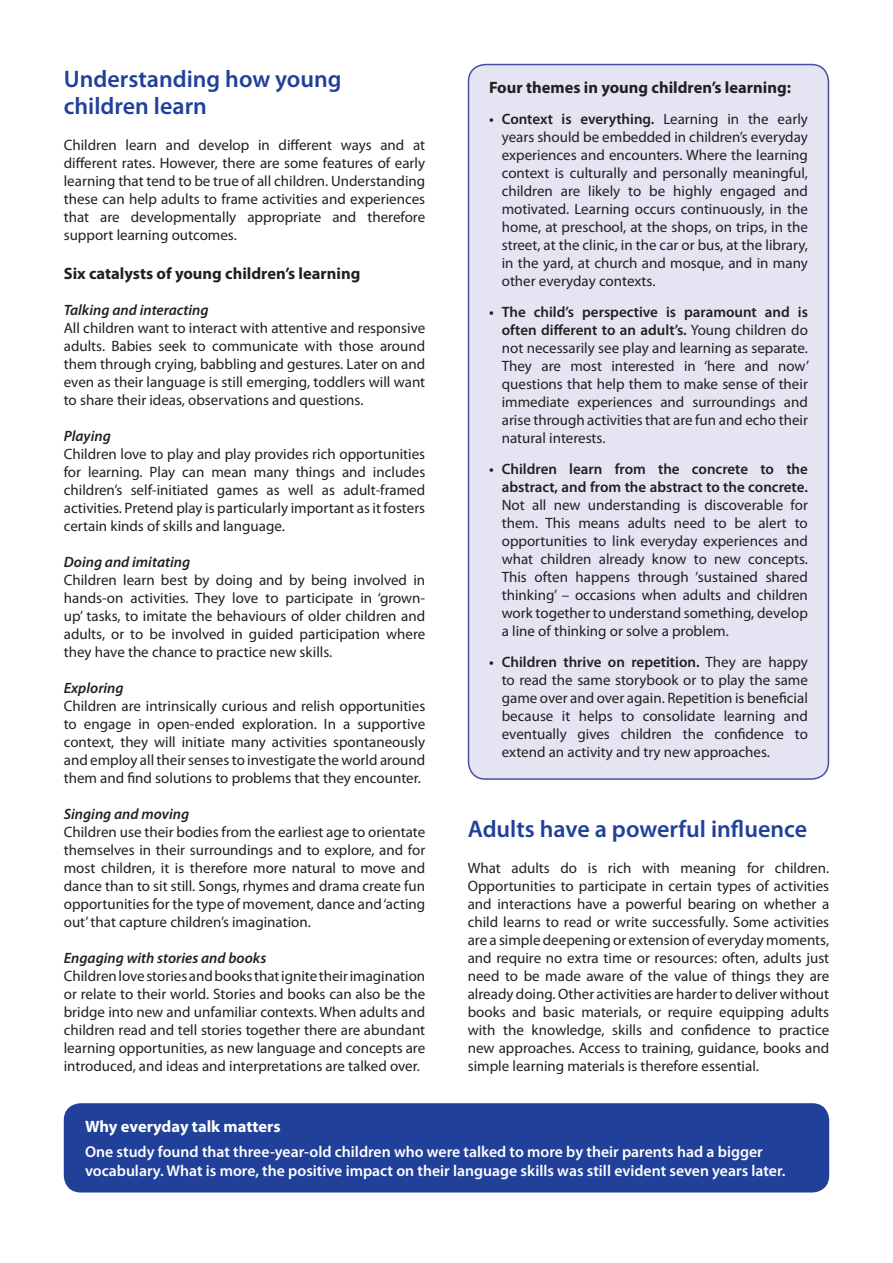
<style>
.page{position:relative;width:893px;height:1263px;background:#fff}
.page>*{position:absolute;margin:0;border:0;box-sizing:border-box;transform-origin:0 0}
.t1{font:600 24px/27px "Myriad Pro";color:#21409a}
.t2{font:700 16.5px "Myriad Pro";color:#231f20}
.t3{font:700 16.5px "Myriad Pro";color:#fff}
.t4{font:600 15.75px/18.9px "Myriad Pro";color:#fff}
.t5{font:15px/18px "Myriad Pro";color:#231f20;text-align:justify}
.t6{font:italic 600 15px "Myriad Pro";color:#231f20}
.t7{font:600 15px/18px "Myriad Pro";color:#231f20;text-align:right}
.s1{font-weight:600}
</style>
<div class="page">
<div style="left:468px;top:65px;width:360px;height:714px;background:#e5e4f2;border-radius:17px"></div>
<div style="left:468px;top:64px;width:361px;height:716px;border:2px solid #464fa1;border-radius:17px"></div>
<div style="left:65px;top:1105px;width:763px;height:86px;background:#21409a;border-radius:16px"></div>
<div style="left:64px;top:1103px;width:765px;height:89px;border:3px solid #21409a;border-radius:16px"></div>
<h1 class="t1" style="left:64px;top:65px;width:279px">Understanding how young children learn</h1>
<p class="t5" style="left:64px;top:136px;width:363px">Children learn and develop in different ways and at different rates. However, there are some features of early learning that tend to be true of all children. Understanding these can help adults to frame activities and experiences that are developmentally appropriate and therefore support learning outcomes.</p>
<p class="t2" style="left:64px;top:262px;width:298px">Six catalysts of young children’s learning</p>
<p class="t6" style="left:64px;top:300px;width:146px">Talking and interacting</p>
<p class="t5" style="left:64px;top:319px;width:363px">All children want to interact with attentive and responsive adults. Babies seek to communicate with those around them through crying, babbling and gestures. Later on and even as their language is still emerging, toddlers will want to share their ideas, observations and questions.</p>
<p class="t6" style="left:64px;top:426px;width:49px">Playing</p>
<p class="t5" style="left:64px;top:445px;width:363px">Children love to play and play provides rich opportunities for learning. Play can mean many things and includes children’s self-initiated games as well as adult-framed activities. Pretend play is particularly important as it fosters certain kinds of skills and language.</p>
<p class="t6" style="left:64px;top:552px;width:128px">Doing and imitating</p>
<p class="t5" style="left:64px;top:571px;width:363px">Children learn best by doing and by being involved in hands-on activities. They love to participate in ‘grown&shy;up’ tasks, to imitate the behaviours of older children and adults, or to be involved in guided participation where they have the chance to practice new skills.</p>
<p class="t6" style="left:64px;top:678px;width:61px">Exploring</p>
<p class="t5" style="left:64px;top:697px;width:363px">Children are intrinsically curious and relish opportunities to engage in open-ended exploration. In a supportive context, they will initiate many activities spontaneously and employ all their senses to investigate the world around them and find solutions to problems that they encounter.</p>
<p class="t6" style="left:64px;top:804px;width:127px">Singing and moving</p>
<p class="t5" style="left:64px;top:823px;width:363px">Children use their bodies from the earliest age to orientate themselves in their surroundings and to explore, and for most children, it is therefore more natural to move and dance than to sit still. Songs, rhymes and drama create fun opportunities for the type of movement, dance and ‘acting out’ that capture children’s imagination.</p>
<p class="t6" style="left:64px;top:948px;width:204px">Engaging with stories and books</p>
<p class="t5" style="left:64px;top:967px;width:363px">Children love stories and books that ignite their imagination or relate to their world. Stories and books can also be the bridge into new and unfamiliar contexts. When adults and children read and tell stories together there are abundant learning opportunities, as new language and concepts are introduced, and ideas and interpretations are talked over.</p>
<p class="t3" style="left:85px;top:1115px;width:197px">Why everyday talk matters</p>
<p class="t2" style="left:489px;top:77px;width:303px">Four themes in young children’s learning:</p>
<p class="t5" style="left:502px;top:110px;width:308px;text-indent:-13px"><span class="s1">• Context is everything.</span> Learning in the early years should be embedded in children’s everyday experiences and encounters. Where the learning context is culturally and personally meaningful, children are likely to be highly engaged and motivated. Learning occurs continuously, in the home, at preschool, at the shops, on trips, in the street, at the clinic, in the car or bus, at the library, in the yard, at church and mosque, and in many other everyday contexts.</p>
<p class="t5" style="left:502px;top:303px;width:309px;text-indent:-13px"><span class="s1">• The child’s perspective is paramount and is often different to an adult’s.</span> Young children do not necessarily see play and learning as separate.<br>They are most interested in ‘here and now’ questions that help them to make sense of their immediate experiences and surroundings and arise through activities that are fun and echo their natural interests.</p>
<p class="t7" style="left:489px;top:459px;width:320px">• Children learn from the concrete to the abstract, and from the abstract to the concrete.</p>
<p class="t5" style="left:502px;top:495px;width:308px">Not all new understanding is discoverable for them. This means adults need to be alert to opportunities to link everyday experiences and what children already know to new concepts.<br>This often happens through ‘sustained shared thinking’ – occasions when adults and children work together to understand something, develop a line of thinking or solve a problem.</p>
<p class="t5" style="left:502px;top:652px;width:308px;text-indent:-13px"><span class="s1">• Children thrive on repetition.</span> They are happy to read the same storybook or to play the same game over and over again. Repetition is beneficial because it helps to consolidate learning and eventually gives children the confidence to extend an activity and try new approaches.</p>
<h1 class="t1" style="left:468px;top:815px;width:341px">Adults have a powerful influence</h1>
<p class="t5" style="left:468px;top:859px;width:363px">What adults do is rich with meaning for children.<br>Opportunities to participate in certain types of activities and interactions have a powerful bearing on whether a child learns to read or write successfully. Some activities are a simple deepening or extension of everyday moments, and require no extra time or resources: often, adults just need to be made aware of the value of things they are already doing. Other activities are harder to deliver without books and basic materials, or require equipping adults with the knowledge, skills and confidence to practice new approaches. Access to training, guidance, books and simple learning materials is therefore essential.</p>
<p class="t4" style="left:85px;top:1142px;width:702px">One study found that three-year-old children who were talked to more by their parents had a bigger vocabulary. What is more, the positive impact on their language skills was still evident seven years later.</p>
</div>
